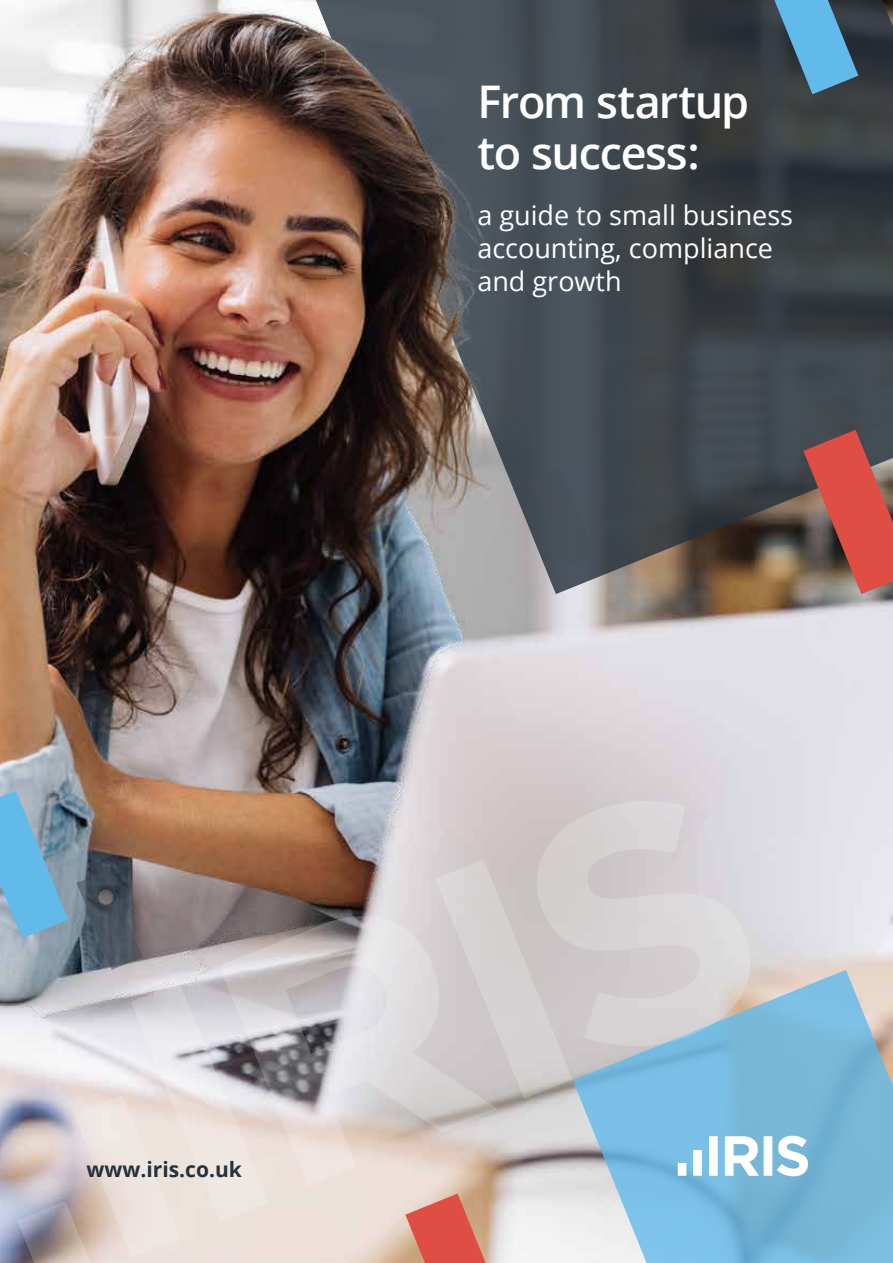
<style>
.page{position:relative;width:893px;height:1263px;background:#fff}
.page>*{position:absolute;margin:0;border:0;box-sizing:border-box;transform-origin:0 0}
.t1{font:600 45px/51px "Open Sans";letter-spacing:-.03em;color:#fff}
.t2{font:27px/33px "Open Sans";color:#fff}
.t3{font:700 21px "Open Sans";color:#25313c}
</style>
<div class="page">
<img style="left:0;top:0;width:893px;height:970px">
<svg style="left:292px;top:0;width:601px;height:594px;background:#4c4a4c"></svg>
<svg style="left:803px;top:430px;width:90px;height:164px;background:#a6564e"></svg>
<svg style="left:808px;top:970px;width:85px;height:293px;background:#84b9d4"></svg>
<svg style="left:774px;top:0;width:84px;height:94px;background:#4e83a1"></svg>
<img style="left:0;top:745px;width:808px;height:518px">
<div style="left:529px;top:468px;width:66px;height:99px;background:#48515a"></div>
<h1 class="t1" style="left:477px;top:82px;width:273px">From startup to success:</h1>
<p class="t2" style="left:477px;top:201px;width:317px">a guide to small business accounting, compliance and growth</p>
<p class="t3" style="left:87px;top:1161px;width:157px">www.iris.co.uk</p>
</div>
